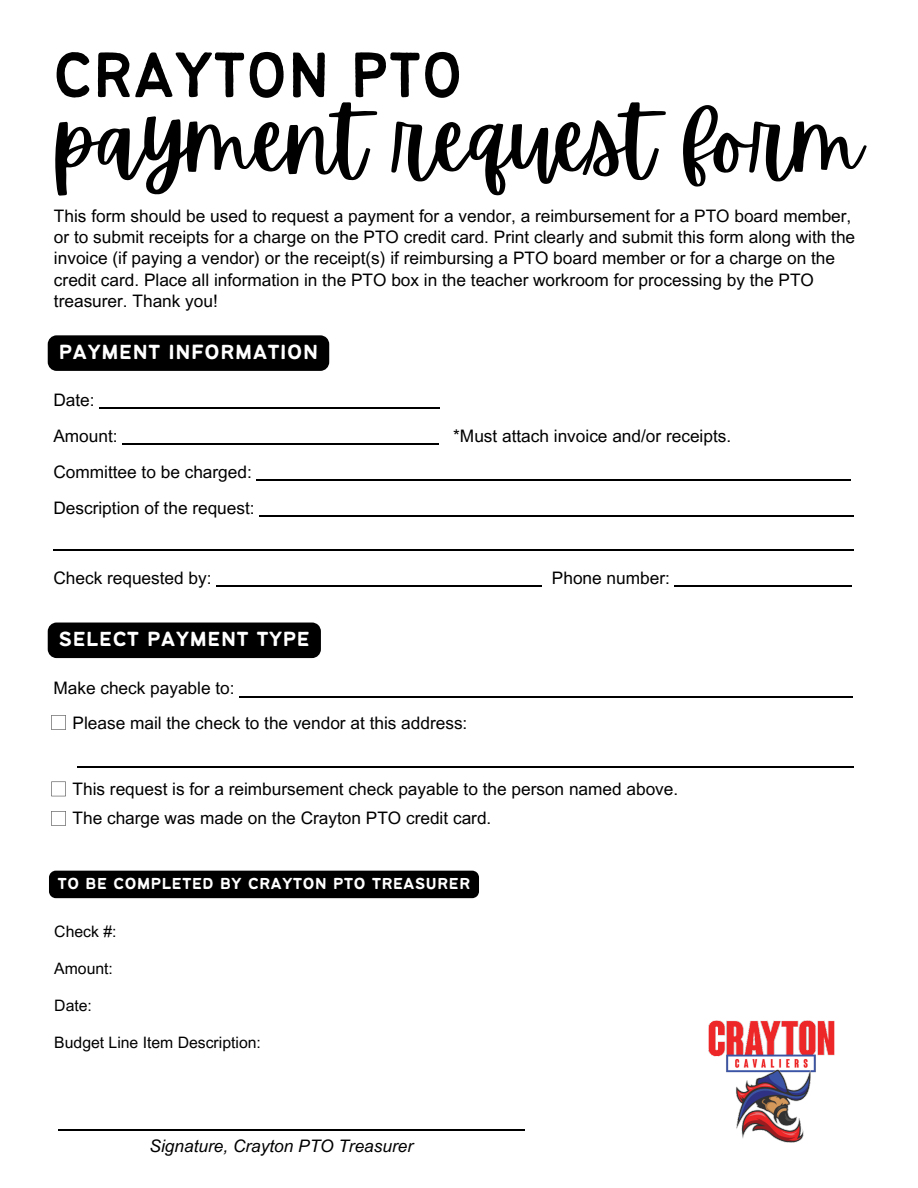
<style>
.page{position:relative;width:918px;height:1188px;background:#fff}
.page>*{position:absolute;margin:0;border:0;box-sizing:border-box;transform-origin:0 0}
.t1{font:90px "Apricots";color:#000}
.t2{font:70.5px "Bantayog";color:#000}
.t3{font:27px "Bantayog";color:#fff}
.t4{font:21px "Bantayog";color:#fff}
.t5{font:17.25px/21.3px "Arial MT Pro";color:#000}
.t6{font:italic 17.25px "Arial MT Pro";color:#000}
.t7{font:15.75px "Arial MT Pro";color:#000}
</style>
<div class="page">
<img style="left:708px;top:1020px;width:127px;height:123px">
<hr style="left:239px;top:696px;width:614px;height:1px;background:#000">
<hr style="left:77px;top:767px;width:777px;height:1px;background:#000">
<svg style="left:51px;top:715px;width:15px;height:15px"></svg>
<hr style="left:99px;top:407px;width:341px;height:1px;background:#000">
<hr style="left:122px;top:443px;width:317px;height:1px;background:#000">
<hr style="left:257px;top:479px;width:594px;height:1px;background:#000">
<hr style="left:260px;top:515px;width:594px;height:1px;background:#000">
<hr style="left:53px;top:549px;width:801px;height:1px;background:#000">
<hr style="left:216px;top:585px;width:326px;height:1px;background:#000">
<hr style="left:675px;top:585px;width:177px;height:1px;background:#000">
<hr style="left:59px;top:1129px;width:466px;height:2px;background:#000">
<div style="left:49px;top:871px;width:430px;height:27px;background:#000"></div>
<div style="left:48px;top:335px;width:281px;height:36px;background:#000"></div>
<div style="left:48px;top:623px;width:273px;height:35px;background:#000"></div>
<svg style="left:51px;top:782px;width:15px;height:14px"></svg>
<svg style="left:51px;top:811px;width:15px;height:15px"></svg>
<p class="t2" style="left:53px;top:47px;width:412px">CRAYTON PTO</p>
<p class="t1" style="left:56px;top:89px;width:808px">payment request form</p>
<p class="t5" style="left:54px;top:207px;width:803px">This form should be used to request a payment for a vendor, a reimbursement for a PTO board member, or to submit receipts for a charge on the PTO credit card. Print clearly and submit this form along with the invoice (if paying a vendor) or the receipt(s) if reimbursing a PTO board member or for a charge on the credit card. Place all information in the PTO box in the teacher workroom for processing by the PTO treasurer. Thank you!</p>
<p class="t3" style="left:59px;top:340px;width:261px">payment information</p>
<p class="t5" style="left:53px;top:392px;width:43px">Date:</p>
<p class="t5" style="left:53px;top:428px;width:66px">Amount:</p>
<p class="t5" style="left:453px;top:428px;width:279px">*Must attach invoice and/or receipts.</p>
<p class="t5" style="left:53px;top:464px;width:200px">Committee to be charged:</p>
<h3 class="t5" style="left:53px;top:500px;width:203px">Description of the request:</h3>
<p class="t5" style="left:53px;top:569px;width:160px">Check requested by:</p>
<p class="t5" style="left:552px;top:569px;width:119px">Phone number:</p>
<p class="t3" style="left:59px;top:627px;width:253px">select payment type</p>
<h1 class="t5" style="left:53px;top:680px;width:183px">Make check payable to:</h1>
<p class="t5" style="left:73px;top:714px;width:396px">Please mail the check to the vendor at this address:</p>
<p class="t5" style="left:73px;top:780px;width:607px">This request is for a reimbursement check payable to the person named above.</p>
<p class="t5" style="left:73px;top:810px;width:420px">The charge was made on the Crayton PTO credit card.</p>
<p class="t4" style="left:57px;top:875px;width:415px">to be completed by crayton pto treasurer</p>
<h4 class="t7" style="left:54px;top:925px;width:64px">Check #:</h4>
<p class="t7" style="left:54px;top:962px;width:60px">Amount:</p>
<p class="t7" style="left:54px;top:999px;width:39px">Date:</p>
<p class="t7" style="left:54px;top:1036px;width:208px">Budget Line Item Description:</p>
<p class="t6" style="left:150px;top:1140px;width:265px">Signature, Crayton PTO Treasurer</p>
</div>
